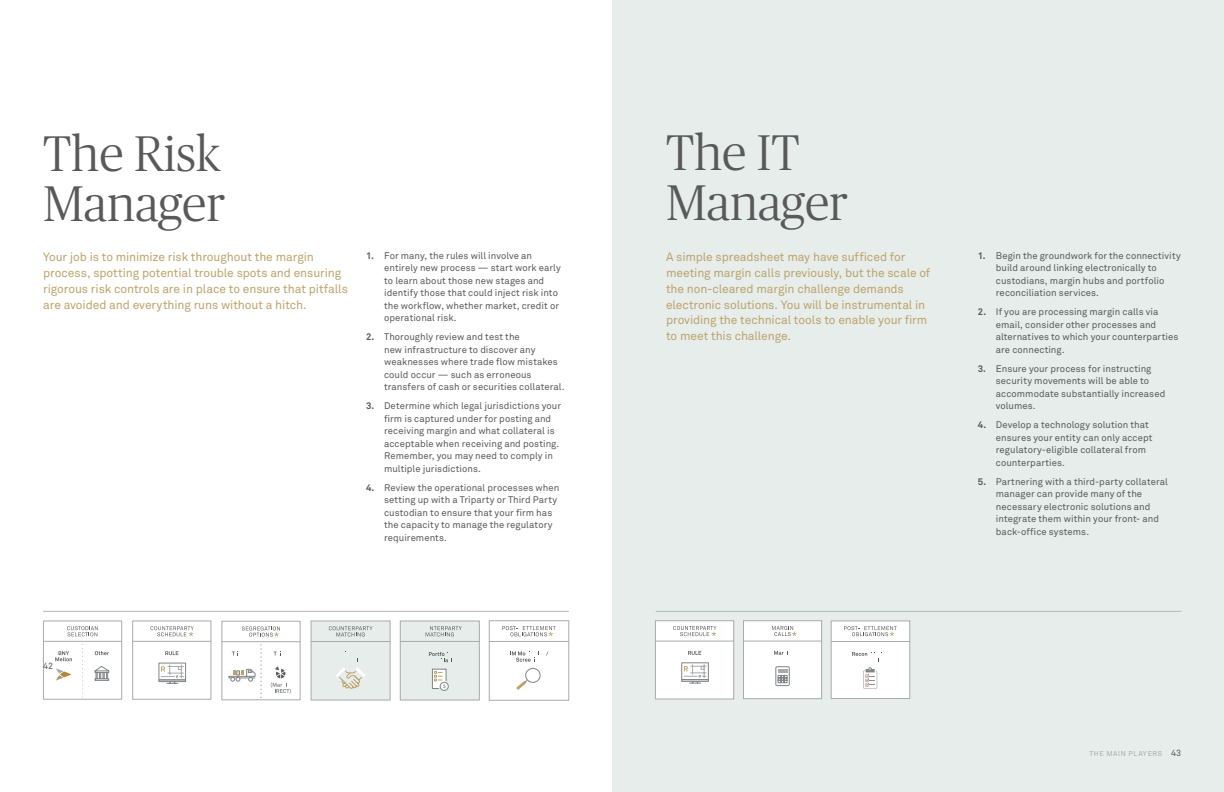
<style>
.page{position:relative;width:1224px;height:792px;background:#fff}
.page>*{position:absolute;margin:0;border:0;box-sizing:border-box;transform-origin:0 0}
.t1{font:300 50px/50px "Publico Headline";color:#58595b}
.t2{font:12px/16px "Akkurat Pro";letter-spacing:-.005em;color:#bca36b}
.t3{font:9.5px/12.5px "Akkurat Pro";letter-spacing:.005em;color:#58595b}
.t4{font:9px "Akkurat Pro";color:#58595b}
.t5{font:7px "Akkurat Pro";letter-spacing:.09em;color:#a8aaad}
.s1{font-weight:700}
.s2{font-size:9px;color:#58595b}
</style>
<div class="page">
<div style="left:612px;top:0;width:612px;height:792px;background:#e7edeb"></div>
<hr style="left:43px;top:611px;width:526px;height:1px;background:#b2b4b7">
<hr style="left:656px;top:611px;width:525px;height:1px;background:#b2b4b7">
<div style="left:43px;top:621px;width:79px;height:78px;background:#fff;border:1px solid #a8aaad"></div>
<hr style="left:43px;top:641px;width:79px;height:1px;background:#a8aaad">
<svg style="left:82px;top:644px;width:1px;height:54px"></svg>
<svg style="left:95px;top:651px;width:14px;height:4px"></svg>
<svg style="left:55px;top:651px;width:17px;height:10px"></svg>
<svg style="left:56px;top:668px;width:16px;height:13px"></svg>
<svg style="left:94px;top:666px;width:15px;height:15px"></svg>
<div style="left:132px;top:621px;width:79px;height:78px;background:#fff;border:1px solid #a8aaad"></div>
<hr style="left:133px;top:641px;width:78px;height:1px;background:#a8aaad">
<div style="left:311px;top:621px;width:79px;height:79px;background:#e7edeb;border:1px solid #a8aaad"></div>
<hr style="left:311px;top:641px;width:79px;height:1px;background:#a8aaad">
<div style="left:400px;top:621px;width:80px;height:79px;background:#e7edeb;border:1px solid #a8aaad"></div>
<hr style="left:400px;top:641px;width:79px;height:1px;background:#a8aaad">
<div style="left:222px;top:621px;width:78px;height:79px;background:#fff;border:1px solid #a8aaad"></div>
<hr style="left:222px;top:641px;width:78px;height:1px;background:#a8aaad">
<div style="left:489px;top:620px;width:80px;height:81px;background:#fff;border:1px solid #a8aaad"></div>
<hr style="left:489px;top:641px;width:80px;height:1px;background:#a8aaad">
<svg style="left:67px;top:626px;width:31px;height:10px"></svg>
<svg style="left:150px;top:626px;width:44px;height:10px"></svg>
<svg style="left:242px;top:626px;width:38px;height:11px"></svg>
<svg style="left:329px;top:626px;width:44px;height:11px"></svg>
<svg style="left:426px;top:626px;width:36px;height:10px"></svg>
<svg style="left:502px;top:626px;width:54px;height:10px"></svg>
<svg style="left:165px;top:651px;width:13px;height:4px"></svg>
<div style="left:159px;top:680px;width:27px;height:2px;background:#fff;border:1px solid #808487"></div>
<div style="left:159px;top:663px;width:27px;height:17px;border:1px solid #808487"></div>
<svg style="left:161px;top:665px;width:23px;height:19px"></svg>
<svg style="left:271px;top:666px;width:20px;height:28px"></svg>
<svg style="left:228px;top:645px;width:34px;height:53px"></svg>
<svg style="left:336px;top:658px;width:29px;height:31px"></svg>
<div style="left:440px;top:682px;width:9px;height:9px;border:1px solid #808487;border-radius:50%"></div>
<svg style="left:432px;top:669px;width:15px;height:20px"></svg>
<svg style="left:429px;top:652px;width:23px;height:10px"></svg>
<svg style="left:510px;top:651px;width:29px;height:11px"></svg>
<svg style="left:516px;top:668px;width:23px;height:22px"></svg>
<div style="left:525px;top:668px;width:16px;height:15px;border:1px solid #808487;border-radius:50%"></div>
<div style="left:655px;top:620px;width:79px;height:79px;background:#fff;border:1px solid #a8aaad"></div>
<hr style="left:655px;top:641px;width:79px;height:1px;background:#a8aaad">
<svg style="left:688px;top:651px;width:13px;height:4px"></svg>
<svg style="left:673px;top:626px;width:44px;height:10px"></svg>
<div style="left:681px;top:679px;width:28px;height:3px;background:#fff;border:1px solid #808487"></div>
<div style="left:681px;top:663px;width:28px;height:17px;border:1px solid #808487"></div>
<svg style="left:683px;top:664px;width:24px;height:20px"></svg>
<div style="left:743px;top:620px;width:79px;height:79px;background:#fff;border:1px solid #a8aaad"></div>
<div style="left:775px;top:666px;width:15px;height:20px;border:1px solid #808487"></div>
<svg style="left:778px;top:669px;width:9px;height:14px"></svg>
<svg style="left:774px;top:651px;width:14px;height:4px"></svg>
<svg style="left:772px;top:626px;width:25px;height:10px"></svg>
<hr style="left:744px;top:641px;width:77px;height:1px;background:#a8aaad">
<div style="left:831px;top:621px;width:79px;height:78px;background:#fff;border:1px solid #a8aaad"></div>
<svg style="left:844px;top:626px;width:53px;height:10px"></svg>
<hr style="left:831px;top:641px;width:79px;height:1px;background:#a8aaad">
<svg style="left:852px;top:652px;width:30px;height:37px"></svg>
<p class="t1" style="left:43px;top:126px;width:184px">The Risk<br>Manager</p>
<p class="t2" style="left:43px;top:249px;width:306px">Your job is to minimize risk throughout the margin process, spotting potential trouble spots and ensuring rigorous risk controls are in place to ensure that pitfalls are avoided and everything runs without a hitch.</p>
<p class="t3" style="left:384px;top:249px;width:178px;text-indent:-18px"><span class="s1">1.</span> For many, the rules will involve an entirely new process — start work early to learn about those new stages and identify those that could inject risk into the workflow, whether market, credit or operational risk.</p>
<p class="t3" style="left:384px;top:331px;width:182px;text-indent:-18px"><span class="s1">2.</span> Thoroughly review and test the<br>new infrastructure to discover any weaknesses where trade flow mistakes could occur — such as erroneous transfers of cash or securities collateral.</p>
<p class="t3" style="left:384px;top:400px;width:178px;text-indent:-18px"><span class="s1">3.</span> Determine which legal jurisdictions your firm is captured under for posting and receiving margin and what collateral is acceptable when receiving and posting.<br>Remember, you may need to comply in multiple jurisdictions.</p>
<p class="t3" style="left:384px;top:481px;width:177px;text-indent:-18px"><span class="s1">4.</span> Review the operational processes when setting up with a Triparty or Third Party custodian to ensure that your firm has the capacity to manage the regulatory requirements.</p>
<p class="t4" style="left:43px;top:660px;width:12px">42</p>
<p class="t1" style="left:666px;top:125px;width:184px">The IT<br>Manager</p>
<p class="t2" style="left:666px;top:249px;width:266px">A simple spreadsheet may have sufficed for meeting margin calls previously, but the scale of the non-cleared margin challenge demands electronic solutions. You will be instrumental in providing the technical tools to enable your firm to meet this challenge.</p>
<p class="t3" style="left:996px;top:249px;width:186px;text-indent:-18px"><span class="s1">1.</span> Begin the groundwork for the connectivity build around linking electronically to custodians, margin hubs and portfolio reconciliation services.</p>
<p class="t3" style="left:996px;top:306px;width:184px;text-indent:-18px"><span class="s1">2.</span> If you are processing margin calls via email, consider other processes and alternatives to which your counterparties are connecting.</p>
<p class="t3" style="left:996px;top:362px;width:171px;text-indent:-18px"><span class="s1">3.</span> Ensure your process for instructing security movements will be able to accommodate substantially increased volumes.</p>
<p class="t3" style="left:996px;top:419px;width:158px;text-indent:-18px"><span class="s1">4.</span> Develop a technology solution that ensures your entity can only accept regulatory-eligible collateral from counterparties.</p>
<p class="t3" style="left:996px;top:475px;width:173px;text-indent:-18px"><span class="s1">5.</span> Partnering with a third-party collateral manager can provide many of the necessary electronic solutions and integrate them within your front- and back-office systems.</p>
<p class="t5" style="left:1089px;top:749px;width:94px">THE MAIN PLAYERS <span class="s2">43</span></p>
</div>
